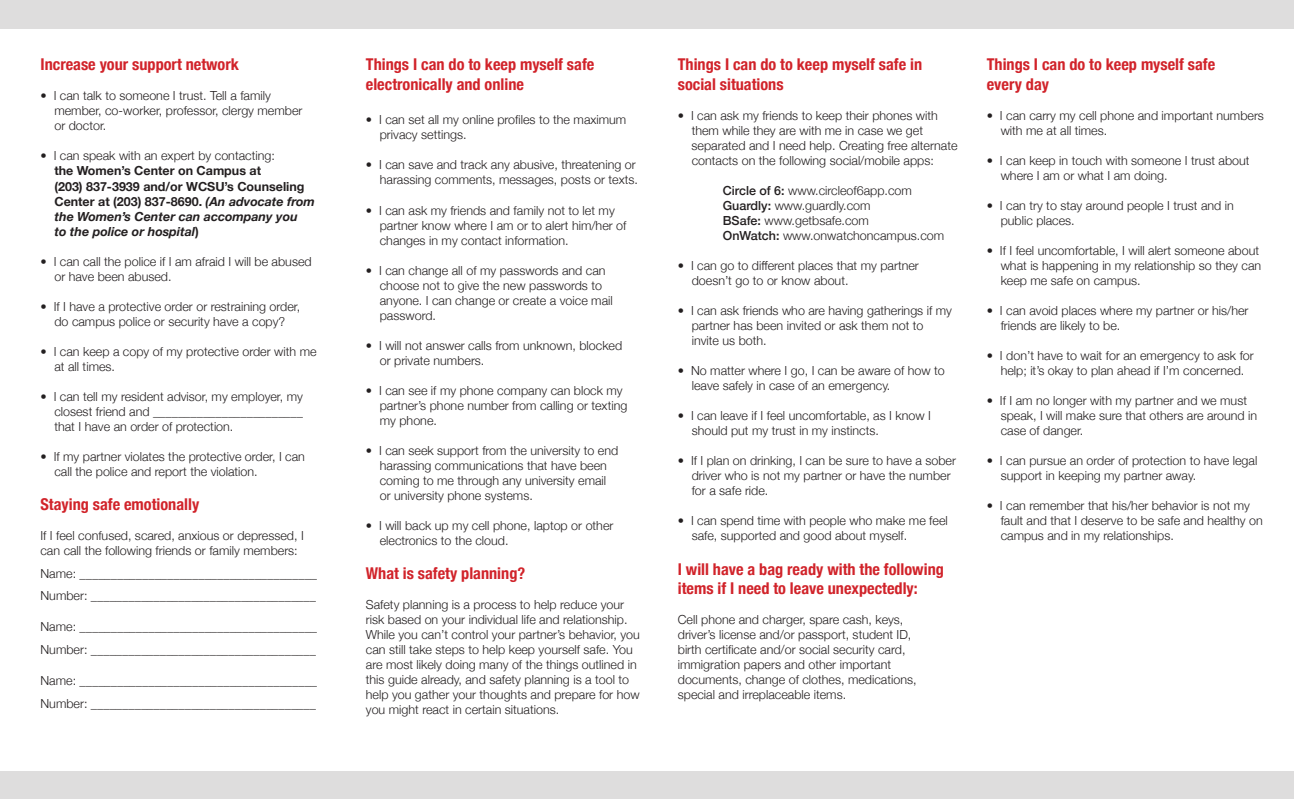
<style>
.page{position:relative;width:1294px;height:799px;background:#fff}
.page>*{position:absolute;margin:0;border:0;box-sizing:border-box;transform-origin:0 0}
.t1{font:700 condensed 16.25px/19.5px "Helvetica Neue";color:#d1232a}
.t2{font:300 12.5px/15px "Helvetica Neue";color:#231f20}
.t3{font:700 12.5px "Helvetica Neue";color:#231f20}
.t4{font:italic 700 12.5px "Helvetica Neue";color:#231f20}
.s1{font-style:italic}
.s2{font-style:normal}
.s3{font-weight:500}
</style>
<div class="page">
<div style="left:0;top:0;width:1294px;height:28px;background:#dedddd"></div>
<div style="left:0;top:772px;width:1294px;height:27px;background:#dedddd"></div>
<p class="t1" style="left:41px;top:54px;width:200px">Increase your support network</p>
<p class="t2" style="left:41px;top:88px;width:232px">• I can talk to someone I trust. Tell a family</p>
<p class="t2" style="left:54px;top:103px;width:250px">member, co-worker, professor, clergy member</p>
<p class="t2" style="left:54px;top:118px;width:53px">or doctor.</p>
<p class="t2" style="left:41px;top:148px;width:236px">• I can speak with an expert by contacting:</p>
<p class="t3" style="left:54px;top:161px;width:208px">the Women’s Center on Campus at</p>
<p class="t3" style="left:54px;top:176px;width:252px">(203) 837-3939 and/or WCSU’s Counseling</p>
<p class="t3" style="left:54px;top:191px;width:262px">Center at (203) 837-8690. <span class="s1">(An advocate from</span></p>
<p class="t4" style="left:54px;top:206px;width:245px">the Women’s Center can accompany you</p>
<p class="t4" style="left:54px;top:221px;width:146px">to the police or hospital<span class="s2">)</span></p>
<p class="t2" style="left:41px;top:253px;width:273px">• I can call the police if I am afraid I will be abused</p>
<p class="t2" style="left:54px;top:268px;width:119px">or have been abused.</p>
<p class="t2" style="left:41px;top:298px;width:261px">• If I have a protective order or restraining order,</p>
<p class="t2" style="left:54px;top:313px;width:232px">do campus police or security have a copy?</p>
<p class="t2" style="left:41px;top:343px;width:278px">• I can keep a copy of my protective order with me</p>
<p class="t2" style="left:54px;top:358px;width:62px">at all times.</p>
<p class="t2" style="left:41px;top:388px;width:264px">• I can tell my resident advisor, my employer, my</p>
<p class="t2" style="left:54px;top:418px;width:181px">that I have an order of protection.</p>
<p class="t2" style="left:41px;top:448px;width:266px">• If my partner violates the protective order, I can</p>
<p class="t2" style="left:54px;top:463px;width:205px">call the police and report the violation.</p>
<p class="t1" style="left:41px;top:493px;width:160px">Staying safe emotionally</p>
<p class="t2" style="left:41px;top:527px;width:265px">If I feel confused, scared, anxious or depressed, I can call the following friends or family members:</p>
<p class="t2" style="left:41px;top:587px;width:277px">Number: ____________________________________</p>
<p class="t2" style="left:41px;top:618px;width:278px">Name: ______________________________________</p>
<p class="t2" style="left:41px;top:641px;width:277px">Number: ____________________________________</p>
<p class="t2" style="left:41px;top:672px;width:278px">Name: ______________________________________</p>
<p class="t1" style="left:366px;top:54px;width:230px">Things I can do to keep myself safe</p>
<p class="t1" style="left:366px;top:73px;width:160px">electronically and online</p>
<p class="t2" style="left:366px;top:112px;width:262px">• I can set all my online profiles to the maximum</p>
<p class="t2" style="left:380px;top:127px;width:88px">privacy settings.</p>
<p class="t2" style="left:366px;top:157px;width:271px">• I can save and track any abusive, threatening or</p>
<p class="t2" style="left:380px;top:172px;width:260px">harassing comments, messages, posts or texts.</p>
<p class="t2" style="left:366px;top:202px;width:250px">• I can ask my friends and family not to let my</p>
<p class="t2" style="left:380px;top:217px;width:248px">partner know where I am or to alert him/her of</p>
<p class="t2" style="left:380px;top:232px;width:190px">changes in my contact information.</p>
<p class="t2" style="left:366px;top:262px;width:241px">• I can change all of my passwords and can</p>
<p class="t2" style="left:380px;top:277px;width:224px">choose not to give the new passwords to</p>
<p class="t2" style="left:380px;top:292px;width:234px">anyone. I can change or create a voice mail</p>
<p class="t2" style="left:380px;top:307px;width:58px">password.</p>
<p class="t2" style="left:366px;top:337px;width:258px">• I will not answer calls from unknown, blocked</p>
<p class="t2" style="left:380px;top:352px;width:106px">or private numbers.</p>
<p class="t2" style="left:366px;top:382px;width:258px">• I can see if my phone company can block my</p>
<p class="t2" style="left:380px;top:397px;width:249px">partner’s phone number from calling or texting</p>
<p class="t2" style="left:380px;top:412px;width:59px">my phone.</p>
<p class="t2" style="left:366px;top:442px;width:254px">• I can seek support from the university to end</p>
<p class="t2" style="left:380px;top:457px;width:229px">harassing communications that have been</p>
<p class="t2" style="left:380px;top:472px;width:228px">coming to me through any university email</p>
<p class="t2" style="left:380px;top:487px;width:155px">or university phone systems.</p>
<p class="t2" style="left:366px;top:517px;width:249px">• I will back up my cell phone, laptop or other</p>
<p class="t2" style="left:380px;top:532px;width:130px">electronics to the cloud.</p>
<p class="t1" style="left:366px;top:562px;width:161px">What is safety planning?</p>
<p class="t2" style="left:366px;top:596px;width:275px">Safety planning is a process to help reduce your risk based on your individual life and relationship.<br>While you can’t control your partner’s behavior, you can still take steps to help keep yourself safe. You are most likely doing many of the things outlined in this guide already, and safety planning is a tool to help you gather your thoughts and prepare for how you might react in certain situations.</p>
<p class="t1" style="left:678px;top:54px;width:246px">Things I can do to keep myself safe in social situations</p>
<p class="t2" style="left:678px;top:107px;width:261px">• I can ask my friends to keep their phones with</p>
<p class="t2" style="left:692px;top:122px;width:233px">them while they are with me in case we get</p>
<p class="t2" style="left:691px;top:137px;width:267px">separated and I need help. Creating free alternate</p>
<p class="t2" style="left:692px;top:152px;width:244px">contacts on the following social/mobile apps:</p>
<p class="t2" style="left:723px;top:182px;width:190px"><span class="s3">Circle of 6:</span> www.circleof6app.com</p>
<p class="t2" style="left:723px;top:197px;width:149px"><span class="s3">Guardly:</span> www.guardly.com</p>
<p class="t2" style="left:723px;top:212px;width:148px"><span class="s3">BSafe:</span> www.getbsafe.com</p>
<p class="t2" style="left:723px;top:227px;width:223px"><span class="s3">OnWatch:</span> www.onwatchoncampus.com</p>
<p class="t2" style="left:678px;top:257px;width:243px">• I can go to different places that my partner</p>
<p class="t2" style="left:692px;top:272px;width:158px">doesn’t go to or know about.</p>
<p class="t2" style="left:678px;top:302px;width:276px">• I can ask friends who are having gatherings if my</p>
<p class="t2" style="left:692px;top:317px;width:233px">partner has been invited or ask them not to</p>
<p class="t2" style="left:692px;top:332px;width:77px">invite us both.</p>
<p class="t2" style="left:678px;top:362px;width:269px">• No matter where I go, I can be aware of how to</p>
<p class="t2" style="left:692px;top:377px;width:200px">leave safely in case of an emergency.</p>
<p class="t2" style="left:678px;top:407px;width:255px">• I can leave if I feel uncomfortable, as I know I</p>
<p class="t2" style="left:692px;top:422px;width:189px">should put my trust in my instincts.</p>
<p class="t2" style="left:678px;top:452px;width:280px">• If I plan on drinking, I can be sure to have a sober</p>
<p class="t2" style="left:692px;top:467px;width:260px">driver who is not my partner or have the number</p>
<p class="t2" style="left:692px;top:482px;width:78px">for a safe ride.</p>
<p class="t2" style="left:678px;top:512px;width:271px">• I can spend time with people who make me feel</p>
<p class="t2" style="left:692px;top:527px;width:217px">safe, supported and good about myself.</p>
<p class="t1" style="left:678px;top:558px;width:268px">I will have a bag ready with the following items if I need to leave unexpectedly:</p>
<p class="t2" style="left:678px;top:611px;width:227px">Cell phone and charger, spare cash, keys,</p>
<p class="t2" style="left:678px;top:626px;width:235px">driver’s license and/or passport, student ID,</p>
<p class="t2" style="left:678px;top:641px;width:229px">birth certificate and/or social security card,</p>
<p class="t2" style="left:678px;top:656px;width:215px">immigration papers and other important</p>
<p class="t2" style="left:678px;top:671px;width:240px">documents, change of clothes, medications,</p>
<p class="t2" style="left:678px;top:686px;width:170px">special and irreplaceable items.</p>
<p class="t1" style="left:987px;top:53px;width:230px">Things I can do to keep myself safe</p>
<p class="t1" style="left:987px;top:73px;width:64px">every day</p>
<p class="t2" style="left:987px;top:107px;width:279px">• I can carry my cell phone and important numbers</p>
<p class="t2" style="left:1001px;top:122px;width:108px">with me at all times.</p>
<p class="t2" style="left:987px;top:152px;width:264px">• I can keep in touch with someone I trust about</p>
<p class="t2" style="left:1001px;top:167px;width:168px">where I am or what I am doing.</p>
<p class="t2" style="left:987px;top:197px;width:249px">• I can try to stay around people I trust and in</p>
<p class="t2" style="left:1001px;top:212px;width:76px">public places.</p>
<p class="t2" style="left:987px;top:242px;width:274px">• If I feel uncomfortable, I will alert someone about</p>
<p class="t2" style="left:1001px;top:257px;width:262px">what is happening in my relationship so they can</p>
<p class="t2" style="left:1001px;top:272px;width:141px">keep me safe on campus.</p>
<p class="t2" style="left:987px;top:302px;width:263px">• I can avoid places where my partner or his/her</p>
<p class="t2" style="left:1001px;top:317px;width:121px">friends are likely to be.</p>
<p class="t2" style="left:987px;top:347px;width:268px">• I don’t have to wait for an emergency to ask for</p>
<p class="t2" style="left:1001px;top:362px;width:245px">help; it’s okay to plan ahead if I’m concerned.</p>
<p class="t2" style="left:987px;top:392px;width:262px">• If I am no longer with my partner and we must</p>
<p class="t2" style="left:1001px;top:407px;width:258px">speak, I will make sure that others are around in</p>
<p class="t2" style="left:1001px;top:422px;width:84px">case of danger.</p>
<p class="t2" style="left:987px;top:452px;width:272px">• I can pursue an order of protection to have legal</p>
<p class="t2" style="left:1001px;top:467px;width:197px">support in keeping my partner away.</p>
<p class="t2" style="left:987px;top:497px;width:265px">• I can remember that his/her behavior is not my</p>
<p class="t2" style="left:1001px;top:512px;width:264px">fault and that I deserve to be safe and healthy on</p>
<p class="t2" style="left:1001px;top:527px;width:175px">campus and in my relationships.</p>
</div>
